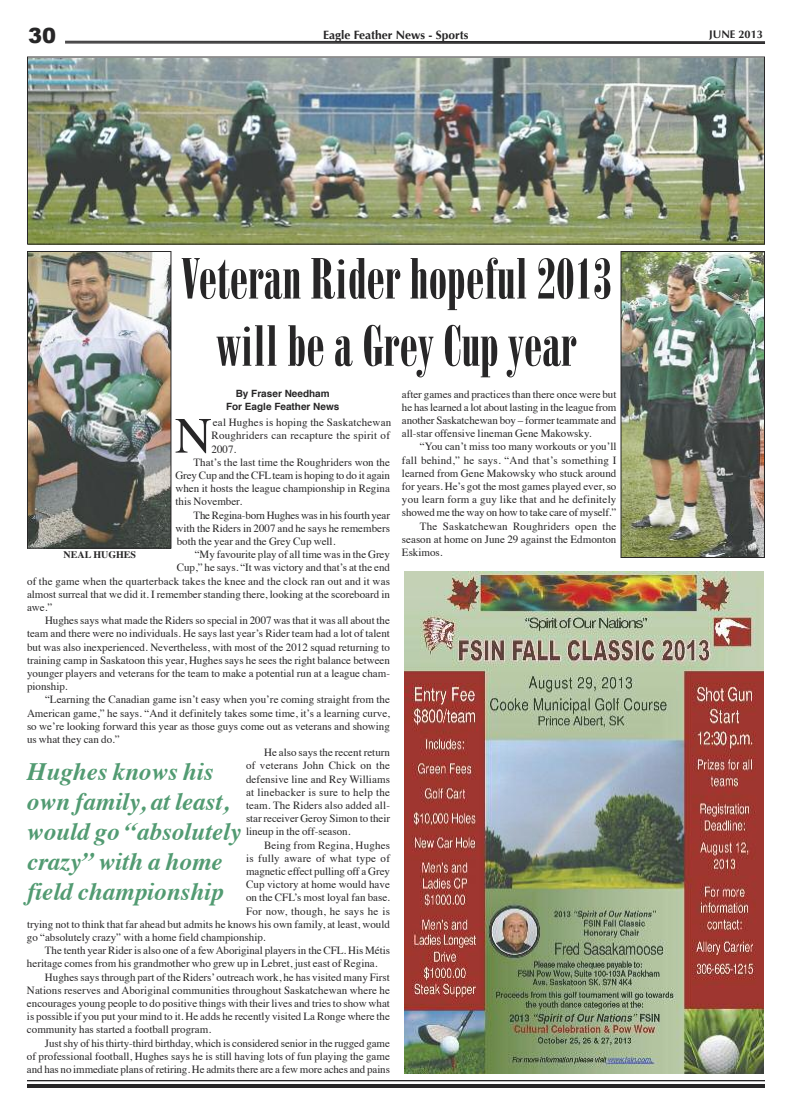
<style>
.page{position:relative;width:792px;height:1116px;background:#fff}
.page>*{position:absolute;margin:0;border:0;box-sizing:border-box;transform-origin:0 0}
.t1{font:56px/67.2px "Bodoni Std Poster Compressed";color:#272627;text-align:center}
.t2{font:50.8px "Times";color:#272627}
.t3{font:italic 700 25px/30px "Times";color:#529b72}
.t4{font:900 21px "Arial";color:#272627}
.t5{font:700 12px "Optima";color:#272627}
.t6{font:11px/13.2px "Times";color:#272627;text-align:justify}
.t7{font:11px "Times";letter-spacing:.02em;color:#272627}
.t8{font:700 11px "Optima";color:#272627}
.t9{font:700 10px/12.7px "Helvetica";color:#272627;text-align:center}
.t10{font:700 10px "Times";color:#272627}
</style>
<div class="page">
<svg style="left:65px;top:41px;width:700px;height:3px;background:#474647"></svg>
<hr style="left:27px;top:1080px;width:738px;height:1px;background:#272627">
<hr style="left:27px;top:1084px;width:738px;height:4px;background:#272627">
<img style="left:404px;top:571px;width:360px;height:503px">
<img style="left:29px;top:59px;width:734px;height:184px">
<div style="left:27px;top:57px;width:738px;height:188px;border:1px solid #272627"></div>
<img style="left:623px;top:253px;width:140px;height:303px">
<div style="left:621px;top:251px;width:144px;height:307px;border:1px solid #272627"></div>
<img style="left:29px;top:253px;width:140px;height:294px">
<div style="left:27px;top:251px;width:144px;height:298px;border:1px solid #272627"></div>
<h3 class="t4" style="left:28px;top:20px;width:30px">30</h3>
<p class="t5" style="left:323px;top:28px;width:147px">Eagle Feather News - Sports</p>
<p class="t8" style="left:709px;top:28px;width:55px">JUNE 2013</p>
<h1 class="t1" style="left:181px;top:250px;width:432px">Veteran Rider hopeful 2013 will be a Grey Cup year</h1>
<p class="t9" style="left:226px;top:388px;width:115px">By Fraser Needham<br>For Eagle Feather News</p>
<h2 class="t2" style="left:175px;top:415px;width:38px">N</h2>
<p class="t6" style="left:213px;top:417px;width:180px">eal Hughes is hoping the Saskatchewan</p>
<p class="t7" style="left:212px;top:431px;width:180px">Roughriders can recapture the spirit of</p>
<p class="t6" style="left:212px;top:443px;width:26px">2007.</p>
<p class="t6" style="left:193px;top:456px;width:198px">That’s the last time the Roughriders won the</p>
<p class="t6" style="left:175px;top:470px;width:216px">Grey Cup and the CFLteam is hoping to do it again</p>
<p class="t6" style="left:175px;top:483px;width:216px">when it hosts the league championship in Regina</p>
<p class="t6" style="left:175px;top:496px;width:68px">this November.</p>
<p class="t6" style="left:193px;top:509px;width:198px">The Regina-born Hughes was in his fourth year</p>
<p class="t6" style="left:175px;top:522px;width:216px">with the Riders in 2007 and he says he remembers</p>
<p class="t6" style="left:177px;top:536px;width:160px">both the year and the Grey Cup well.</p>
<p class="t6" style="left:195px;top:549px;width:197px">“My favourite play of all time was in the Grey</p>
<p class="t6" style="left:177px;top:562px;width:215px">Cup,” he says. “It was victory and that’s at the end</p>
<p class="t6" style="left:27px;top:575px;width:364px">of the game when the quarterback takes the knee and the clock ran out and it was</p>
<p class="t6" style="left:27px;top:588px;width:364px">almost surreal that we did it. I remember standing there, looking at the scoreboard in</p>
<p class="t6" style="left:27px;top:602px;width:27px">awe.”</p>
<p class="t6" style="left:45px;top:615px;width:346px">Hughes says what made the Riders so special in 2007 was that it was all about the</p>
<p class="t6" style="left:27px;top:628px;width:365px">team and there were no individuals. He says last year’s Rider team had a lot of talent</p>
<p class="t6" style="left:27px;top:641px;width:364px">but was also inexperienced. Nevertheless, with most of the 2012 squad returning to</p>
<p class="t6" style="left:27px;top:654px;width:364px">training camp in Saskatoon this year, Hughes says he sees the right balance between</p>
<p class="t6" style="left:27px;top:668px;width:365px">younger players and veterans for the team to make a potential run at a league cham-</p>
<p class="t6" style="left:27px;top:681px;width:42px">pionship.</p>
<p class="t6" style="left:45px;top:694px;width:347px">“Learning the Canadian game isn’t easy when you’re coming straight from the</p>
<p class="t6" style="left:27px;top:707px;width:365px">American game,” he says. “And it definitely takes some time, it’s a learning curve,</p>
<p class="t6" style="left:27px;top:720px;width:364px">so we’re looking forward this year as those guys come out as veterans and showing</p>
<p class="t6" style="left:27px;top:734px;width:94px">us what they can do.”</p>
<p class="t6" style="left:264px;top:747px;width:127px">He also says the recent return</p>
<p class="t7" style="left:246px;top:761px;width:145px">of veterans John Chick on the</p>
<p class="t6" style="left:246px;top:773px;width:145px">defensive line and Rey Williams</p>
<p class="t7" style="left:246px;top:788px;width:145px">at linebacker is sure to help the</p>
<p class="t6" style="left:246px;top:800px;width:145px">team. The Riders also added all-</p>
<p class="t6" style="left:246px;top:813px;width:145px">star receiver Geroy Simon to their</p>
<p class="t6" style="left:246px;top:826px;width:106px">lineup in the off-season.</p>
<p class="t6" style="left:264px;top:839px;width:127px">Being from Regina, Hughes</p>
<p class="t7" style="left:246px;top:854px;width:145px">is fully aware of what type of</p>
<p class="t6" style="left:246px;top:866px;width:145px">magnetic effect pulling off a Grey</p>
<p class="t6" style="left:246px;top:879px;width:145px">Cup victory at home would have</p>
<p class="t6" style="left:246px;top:892px;width:145px">on the CFL’s most loyal fan base.</p>
<p class="t7" style="left:246px;top:906px;width:145px">For now, though, he says he is</p>
<p class="t6" style="left:27px;top:918px;width:364px">trying not to think that far ahead but admits he knows his own family, at least, would</p>
<p class="t6" style="left:27px;top:932px;width:240px">go “absolutely crazy” with a home field championship.</p>
<p class="t6" style="left:45px;top:945px;width:347px">The tenth year Rider is also one of a fewAboriginal players in the CFL. His Métis</p>
<p class="t6" style="left:27px;top:958px;width:352px">heritage comes from his grandmother who grew up in Lebret, just east of Regina.</p>
<p class="t6" style="left:45px;top:971px;width:347px">Hughes says through part of the Riders’outreach work, he has visited many First</p>
<p class="t6" style="left:27px;top:984px;width:364px">Nations reserves and Aboriginal communities throughout Saskatchewan where he</p>
<p class="t6" style="left:27px;top:998px;width:364px">encourages young people to do positive things with their lives and tries to show what</p>
<p class="t6" style="left:27px;top:1011px;width:364px">is possible if you put your mind to it. He adds he recently visited La Ronge where the</p>
<p class="t6" style="left:27px;top:1024px;width:186px">community has started a football program.</p>
<p class="t6" style="left:45px;top:1037px;width:347px">Just shy of his thirty-third birthday, which is considered senior in the rugged game</p>
<p class="t6" style="left:27px;top:1050px;width:365px">of professional football, Hughes says he is still having lots of fun playing the game</p>
<p class="t6" style="left:27px;top:1064px;width:364px">and has no immediate plans of retiring. He admits there are a few more aches and pains</p>
<p class="t10" style="left:64px;top:551px;width:74px">NEAL HUGHES</p>
<h3 class="t3" style="left:27px;top:759px;width:216px">Hughes knows his own family, at least, would go “absolutely crazy” with a home field championship</h3>
<p class="t6" style="left:402px;top:388px;width:216px">after games and practices than there once were but he has learned a lot about lasting in the league from another Saskatchewan boy – former teammate and all-star offensive lineman Gene Makowsky.</p>
<p class="t6" style="left:420px;top:441px;width:198px">“You can’t miss too many workouts or you’ll</p>
<p class="t7" style="left:402px;top:455px;width:216px">fall behind,” he says. “And that’s something I</p>
<p class="t6" style="left:402px;top:467px;width:216px">learned from Gene Makowsky who stuck around</p>
<p class="t6" style="left:402px;top:481px;width:216px">for years. He’s got the most games played ever, so</p>
<p class="t7" style="left:402px;top:495px;width:216px">you learn form a guy like that and he definitely</p>
<p class="t6" style="left:402px;top:507px;width:216px">showed me the way on how to take care of myself.”</p>
<p class="t7" style="left:420px;top:521px;width:198px">The Saskatchewan Roughriders open the</p>
<p class="t6" style="left:402px;top:533px;width:216px">season at home on June 29 against the Edmonton</p>
<p class="t6" style="left:402px;top:547px;width:42px">Eskimos.</p>
</div>
